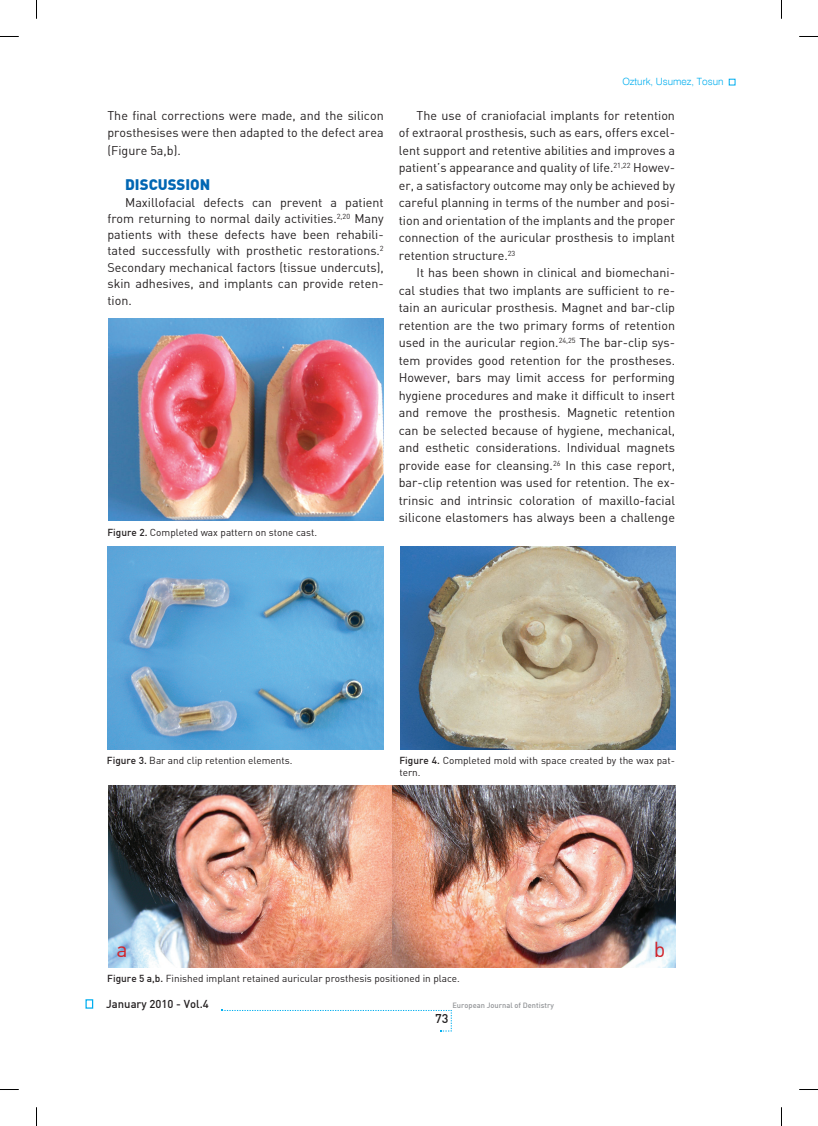
<style>
.page{position:relative;width:818px;height:1126px;background:#fff}
.page>*{position:absolute;margin:0;border:0;box-sizing:border-box;transform-origin:0 0}
.t1{font:21.25px "Din B Regular";color:#d1232a}
.t2{font:15px "Din B Black";color:#0166b3}
.t3{font:12.5px/17.5px "Din B Regular";color:#231f20;text-align:justify}
.t4{font:12.5px "Din B Medium";color:#231f20}
.t5{font:11.25px "Din B Medium";color:#231f20}
.t6{font:10px/12px "Din B Regular";color:#231f20}
.t7{font:300 10px "Swiss 721 BT";color:#00aeef}
.t8{font:7.5px "Din B Medium";color:#939598}
.s1{font-family:"Din B Medium"}
</style>
<div class="page">
<div style="left:85px;top:999px;width:8px;height:9px;border:1px solid #00aeef"></div>
<svg style="left:222px;top:1009px;width:230px;height:22px"></svg>
<svg style="left:728px;top:79px;width:6px;height:6px"></svg>
<img style="left:108px;top:318px;width:275px;height:202px">
<img style="left:400px;top:547px;width:275px;height:202px">
<img style="left:107px;top:547px;width:276px;height:202px">
<img style="left:109px;top:785px;width:566px;height:182px">
<svg style="left:0;top:36px;width:19px;height:1px"></svg>
<svg style="left:799px;top:36px;width:18px;height:1px"></svg>
<svg style="left:0;top:1089px;width:19px;height:1px"></svg>
<svg style="left:799px;top:1089px;width:18px;height:1px"></svg>
<svg style="left:36px;top:0;width:1px;height:19px"></svg>
<svg style="left:36px;top:1107px;width:1px;height:18px"></svg>
<p class="t3" style="left:107px;top:106px;width:277px">The final corrections were made, and the silicon prosthesises were then adapted to the defect area (Figure 5a,b).</p>
<p class="t2" style="left:125px;top:175px;width:25px">DISCUSS</p>
<p class="t2" style="left:185px;top:175px;width:15px">ION</p>
<p class="t3" style="left:107px;top:194px;width:277px;line-height:16.2px;text-indent:18px">Maxillofacial defects can prevent a patient from returning to normal daily activities.<sup>2,20</sup> Many patients with these defects have been rehabili&shy;tated successfully with prosthetic restorations.<sup>2<br></sup>Secondary mechanical factors (tissue undercuts), skin adhesives, and implants can provide reten-</p>
<p class="t3" style="left:107px;top:292px;width:26px">tion.</p>
<p class="t6" style="left:107px;top:526px;width:211px"><span class="s1">Figure 2.</span> Completed wax pattern on stone cast.</p>
<p class="t7" style="left:622px;top:76px;width:103px">Ozturk, Usumez, Tosun</p>
<p class="t3" style="left:398px;top:106px;width:277px;text-indent:18px">The use of craniofacial implants for retention of extraoral prosthesis, such as ears, offers excel&shy;lent support and retentive abilities and improves a patient’s appearance and quality of life.<sup>21,22</sup> Howev&shy;er, a satisfactory outcome may only be achieved by careful planning in terms of the number and posi&shy;tion and orientation of the implants and the proper connection of the auricular prosthesis to implant retention structure.<sup>23</sup></p>
<p class="t3" style="left:398px;top:264px;width:278px;text-indent:18px">It has been shown in clinical and biomechani&shy;cal studies that two implants are sufficient to re&shy;tain an auricular prosthesis. Magnet and bar-clip retention are the two primary forms of retention used in the auricular region.<sup>24,25</sup> The bar-clip sys&shy;tem provides good retention for the prostheses.<br>However, bars may limit access for performing hygiene procedures and make it difficult to insert and remove the prosthesis. Magnetic retention can be selected because of hygiene, mechanical, and esthetic considerations. Individual magnets provide ease for cleansing.<sup>26</sup> In this case report, bar-clip retention was used for retention. The ex&shy;trinsic and intrinsic coloration of maxillo-facial silicone elastomers has always been a challenge</p>
<p class="t6" style="left:107px;top:753px;width:187px"><span class="s1">Figure 3.</span> Bar and clip retention elements.</p>
<p class="t6" style="left:399px;top:753px;width:277px"><span class="s1">Figure 4.</span> Completed mold with space created by the wax pat&shy;tern.</p>
<h1 class="t1" style="left:116px;top:936px;width:13px">a</h1>
<h1 class="t1" style="left:653px;top:936px;width:13px">b</h1>
<p class="t6" style="left:107px;top:971px;width:354px"><span class="s1">Figure 5 a,b.</span> Finished implant retained auricular prosthesis positioned in place.</p>
<p class="t5" style="left:106px;top:996px;width:104px">January 2010 - Vol.4</p>
<p class="t8" style="left:452px;top:1000px;width:103px">European Journal of Dentistry</p>
<p class="t4" style="left:435px;top:1010px;width:15px">73</p>
</div>
